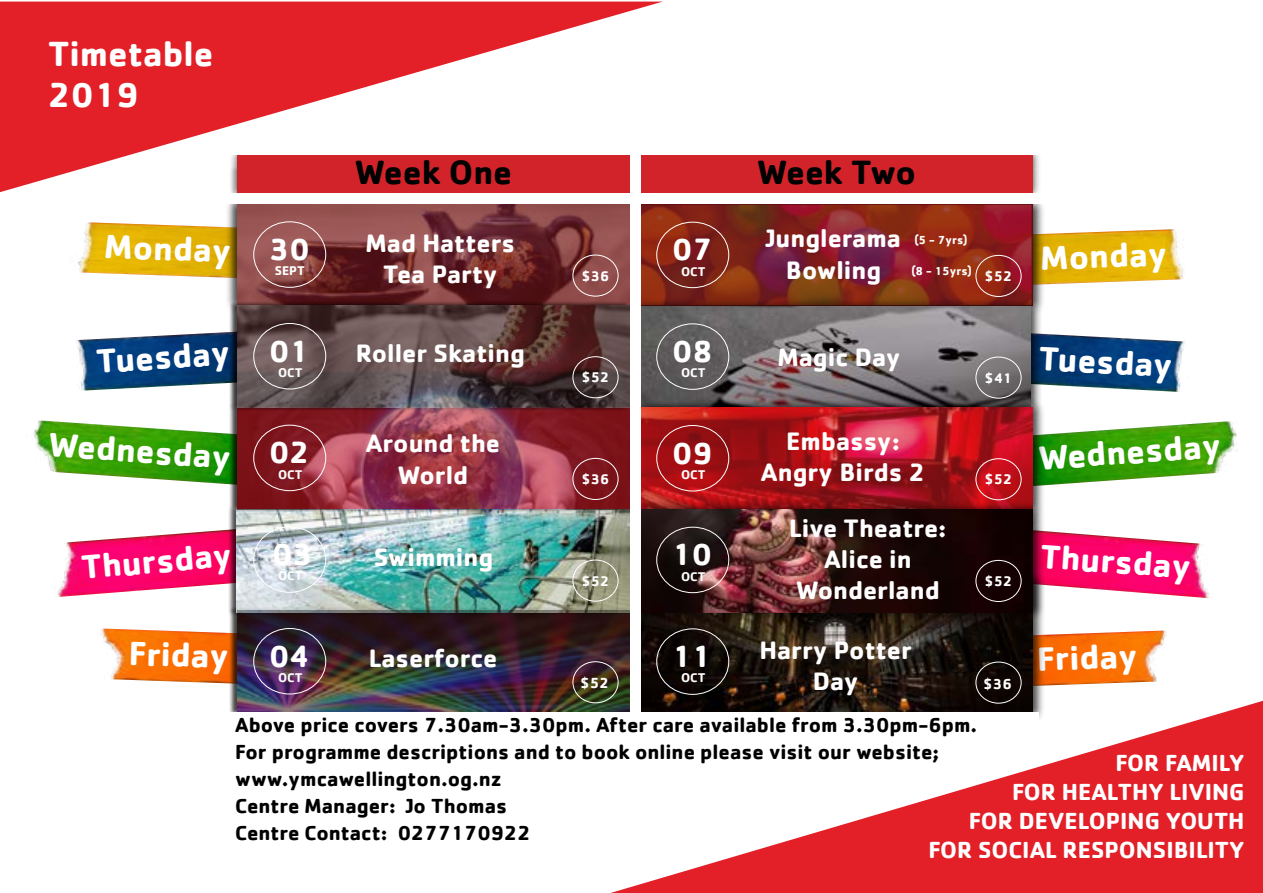
<style>
.page{position:relative;width:1263px;height:893px;background:#fff}
.page>*{position:absolute;margin:0;border:0;box-sizing:border-box;transform-origin:0 0}
.t1{font:700 36px/40.5px "Cachet";color:#fff}
.t2{font:700 34.65px "Cachet";color:#fff}
.t3{font:700 34.65px "Cachet";color:#000101}
.t4{font:700 31.8px "Cachet";color:#fff}
.t5{font:700 26.1px/31.2px "Cachet";color:#fff;text-align:center}
.t6{font:700 24px/28.8px "Cachet";color:#fff;text-align:right}
.t7{font:700 21px/27px "Cachet";color:#000}
.t8{font:700 15px "Cachet";color:#fff}
.t9{font:700 14.55px "Cachet";color:#fff}
.t10{font:700 13.05px "Cachet";color:#fff}
.t11{font:700 12px "Cachet";color:#fff}
</style>
<div class="page">
<img style="left:78px;top:222px;width:147px;height:56px">
<svg style="left:0;top:2px;width:661px;height:190px;fill:#e31f27"></svg>
<svg style="left:611px;top:701px;width:652px;height:192px;fill:#e31f27"></svg>
<img style="left:76px;top:332px;width:153px;height:59px">
<img style="left:33px;top:420px;width:196px;height:65px">
<img style="left:57px;top:529px;width:172px;height:68px">
<img style="left:101px;top:628px;width:128px;height:56px">
<img style="left:237px;top:204px;width:393px;height:98px">
<img style="left:1045px;top:229px;width:138px;height:56px">
<img style="left:1042px;top:333px;width:143px;height:59px">
<img style="left:1045px;top:421px;width:192px;height:65px">
<img style="left:1045px;top:531px;width:164px;height:67px">
<img style="left:1045px;top:630px;width:122px;height:56px">
<div style="left:237px;top:154px;width:393px;height:40px;background:#d2232a"></div>
<div style="left:640px;top:154px;width:392px;height:40px;background:#d2232a"></div>
<img style="left:640px;top:621px;width:393px;height:91px">
<div style="left:637px;top:196px;width:408px;height:119px;background:#000;opacity:.75"></div>
<img style="left:642px;top:206px;width:388px;height:93px">
<div style="left:633px;top:299px;width:409px;height:117px;background:#000;opacity:.75"></div>
<img style="left:640px;top:306px;width:390px;height:93px">
<div style="left:637px;top:399px;width:408px;height:119px;background:#000;opacity:.75"></div>
<div style="left:632px;top:404px;width:401px;height:109px;background:#000;opacity:.37"></div>
<img style="left:640px;top:407px;width:393px;height:94px">
<div style="left:637px;top:501px;width:408px;height:120px;background:#000;opacity:.75"></div>
<img style="left:640px;top:509px;width:393px;height:103px">
<img style="left:237px;top:513px;width:393px;height:94px">
<div style="left:230px;top:607px;width:400px;height:109px;background:#000;opacity:.37"></div>
<img style="left:237px;top:610px;width:393px;height:102px">
<div style="left:230px;top:369px;width:400px;height:144px;background:#000;opacity:.37"></div>
<svg style="left:237px;top:411px;width:393px;height:98px;background:#912f3e"></svg>
<div style="left:230px;top:302px;width:400px;height:109px;background:#000;opacity:.37"></div>
<img style="left:237px;top:305px;width:393px;height:102px">
<div style="left:253px;top:526px;width:73px;height:67px;border:1px solid #fff;border-radius:50%"></div>
<div style="left:656px;top:527px;width:73px;height:66px;border:1px solid #fff;border-radius:50%"></div>
<div style="left:253px;top:628px;width:73px;height:66px;border:1px solid #fff;border-radius:50%"></div>
<div style="left:656px;top:628px;width:73px;height:67px;border:1px solid #fff;border-radius:50%"></div>
<div style="left:253px;top:425px;width:73px;height:66px;border:1px solid #fff;border-radius:50%"></div>
<div style="left:656px;top:425px;width:73px;height:66px;border:1px solid #fff;border-radius:50%"></div>
<div style="left:253px;top:323px;width:73px;height:66px;border:1px solid #fff;border-radius:50%"></div>
<div style="left:656px;top:323px;width:73px;height:67px;border:1px solid #fff;border-radius:50%"></div>
<div style="left:253px;top:221px;width:73px;height:67px;border:1px solid #fff;border-radius:50%"></div>
<div style="left:656px;top:222px;width:73px;height:66px;border:1px solid #fff;border-radius:50%"></div>
<div style="left:573px;top:560px;width:45px;height:41px;border:1px solid #fff;border-radius:50%"></div>
<div style="left:976px;top:560px;width:45px;height:42px;border:1px solid #fff;border-radius:50%"></div>
<div style="left:573px;top:661px;width:45px;height:42px;border:1px solid #fff;border-radius:50%"></div>
<div style="left:976px;top:662px;width:45px;height:41px;border:1px solid #fff;border-radius:50%"></div>
<div style="left:573px;top:458px;width:45px;height:42px;border:1px solid #fff;border-radius:50%"></div>
<div style="left:976px;top:458px;width:45px;height:42px;border:1px solid #fff;border-radius:50%"></div>
<div style="left:573px;top:356px;width:45px;height:42px;border:1px solid #fff;border-radius:50%"></div>
<div style="left:976px;top:357px;width:45px;height:41px;border:1px solid #fff;border-radius:50%"></div>
<div style="left:573px;top:255px;width:45px;height:41px;border:1px solid #fff;border-radius:50%"></div>
<div style="left:976px;top:255px;width:45px;height:42px;border:1px solid #fff;border-radius:50%"></div>
<div style="left:216px;top:194px;width:842px;height:10px;background:#fff"></div>
<div style="left:220px;top:144px;width:841px;height:10px;background:#fff"></div>
<div style="left:630px;top:151px;width:10px;height:564px;background:#fff"></div>
<div style="left:228px;top:712px;width:811px;height:25px;background:#fff"></div>
<h1 class="t1" style="left:48px;top:33px;width:167px">Timetable<br>2019</h1>
<h2 class="t3" style="left:355px;top:150px;width:159px">Week One</h2>
<h2 class="t3" style="left:757px;top:150px;width:160px">Week Two</h2>
<h2 class="t2" style="left:105px;top:224px;width:129px;rotate:2deg">Monday</h2>
<p class="t5" style="left:365px;top:226px;width:151px">Mad Hatters<br>Tea Party</p>
<p class="t5" style="left:766px;top:222px;width:137px">Junglerama<br>Bowling</p>
<p class="t11" style="left:914px;top:233px;width:54px">(5 - 7yrs)</p>
<p class="t11" style="left:911px;top:263px;width:62px">(8 - 15yrs)</p>
<h3 class="t4" style="left:269px;top:229px;width:42px">30</h3>
<h3 class="t4" style="left:672px;top:229px;width:42px">07</h3>
<p class="t10" style="left:275px;top:262px;width:31px">SEPT</p>
<p class="t10" style="left:681px;top:263px;width:26px">OCT</p>
<p class="t9" style="left:582px;top:266px;width:29px">$36</p>
<p class="t9" style="left:985px;top:267px;width:29px">$52</p>
<h2 class="t2" style="left:1039px;top:236px;width:129px;rotate:-2deg">Monday</h2>
<h2 class="t2" style="left:95px;top:339px;width:136px;rotate:-4deg">Tuesday</h2>
<h3 class="t4" style="left:269px;top:330px;width:41px">01</h3>
<h3 class="t4" style="left:672px;top:331px;width:42px">08</h3>
<p class="t5" style="left:356px;top:337px;width:170px">Roller Skating</p>
<p class="t5" style="left:777px;top:341px;width:125px">Magic Day</p>
<p class="t10" style="left:278px;top:364px;width:26px">OCT</p>
<p class="t10" style="left:681px;top:364px;width:26px">OCT</p>
<p class="t9" style="left:582px;top:368px;width:29px">$52</p>
<p class="t9" style="left:985px;top:368px;width:29px">$41</p>
<h2 class="t2" style="left:1040px;top:336px;width:136px;rotate:3deg">Tuesday</h2>
<h2 class="t2" style="left:50px;top:422px;width:185px;rotate:4deg">Wednesday</h2>
<p class="t5" style="left:366px;top:427px;width:136px">Around the<br>World</p>
<p class="t5" style="left:761px;top:424px;width:166px">Embassy:<br>Angry Birds 2</p>
<h3 class="t4" style="left:269px;top:432px;width:42px">02</h3>
<h3 class="t4" style="left:672px;top:432px;width:42px">09</h3>
<p class="t10" style="left:278px;top:466px;width:26px">OCT</p>
<p class="t10" style="left:681px;top:466px;width:26px">OCT</p>
<p class="t9" style="left:582px;top:470px;width:29px">$36</p>
<p class="t9" style="left:985px;top:470px;width:29px">$52</p>
<h2 class="t2" style="left:1037px;top:436px;width:185px;rotate:-4deg">Wednesday</h2>
<h2 class="t2" style="left:79px;top:545px;width:153px;rotate:-5deg">Thursday</h2>
<p class="t5" style="left:789px;top:512px;width:159px">Live Theatre:<br>Alice in<br>Wonderland</p>
<h3 class="t4" style="left:272px;top:534px;width:42px">03</h3>
<h3 class="t4" style="left:672px;top:534px;width:41px">10</h3>
<p class="t5" style="left:374px;top:540px;width:121px">Swimming</p>
<p class="t10" style="left:278px;top:567px;width:26px">OCT</p>
<p class="t10" style="left:681px;top:568px;width:26px">OCT</p>
<p class="t9" style="left:582px;top:571px;width:29px">$52</p>
<p class="t9" style="left:985px;top:572px;width:29px">$52</p>
<h2 class="t2" style="left:1042px;top:534px;width:153px;rotate:4deg">Thursday</h2>
<h2 class="t2" style="left:129px;top:631px;width:102px;rotate:1deg">Friday</h2>
<p class="t5" style="left:369px;top:642px;width:130px">Laserforce</p>
<p class="t5" style="left:759px;top:634px;width:154px">Harry Potter<br>Day</p>
<h3 class="t4" style="left:269px;top:635px;width:42px">04</h3>
<h3 class="t4" style="left:672px;top:636px;width:41px">11</h3>
<p class="t10" style="left:278px;top:669px;width:26px">OCT</p>
<p class="t10" style="left:681px;top:669px;width:26px">OCT</p>
<p class="t8" style="left:580px;top:673px;width:30px">$52</p>
<p class="t8" style="left:983px;top:674px;width:30px">$36</p>
<h2 class="t2" style="left:1036px;top:637px;width:102px;rotate:-2deg">Friday</h2>
<p class="t7" style="left:235px;top:711px;width:743px">Above price covers 7.30am-3.30pm. After care available from 3.30pm-6pm.<br>For programme descriptions and to book online please visit our website; www.ymcawellington.og.nz<br>Centre Manager: Jo Thomas<br>Centre Contact: 0277170922</p>
<p class="t6" style="left:928px;top:748px;width:318px">FOR FAMILY<br>FOR HEALTHY LIVING<br>FOR DEVELOPING YOUTH<br>FOR SOCIAL RESPONSIBILITY</p>
</div>
